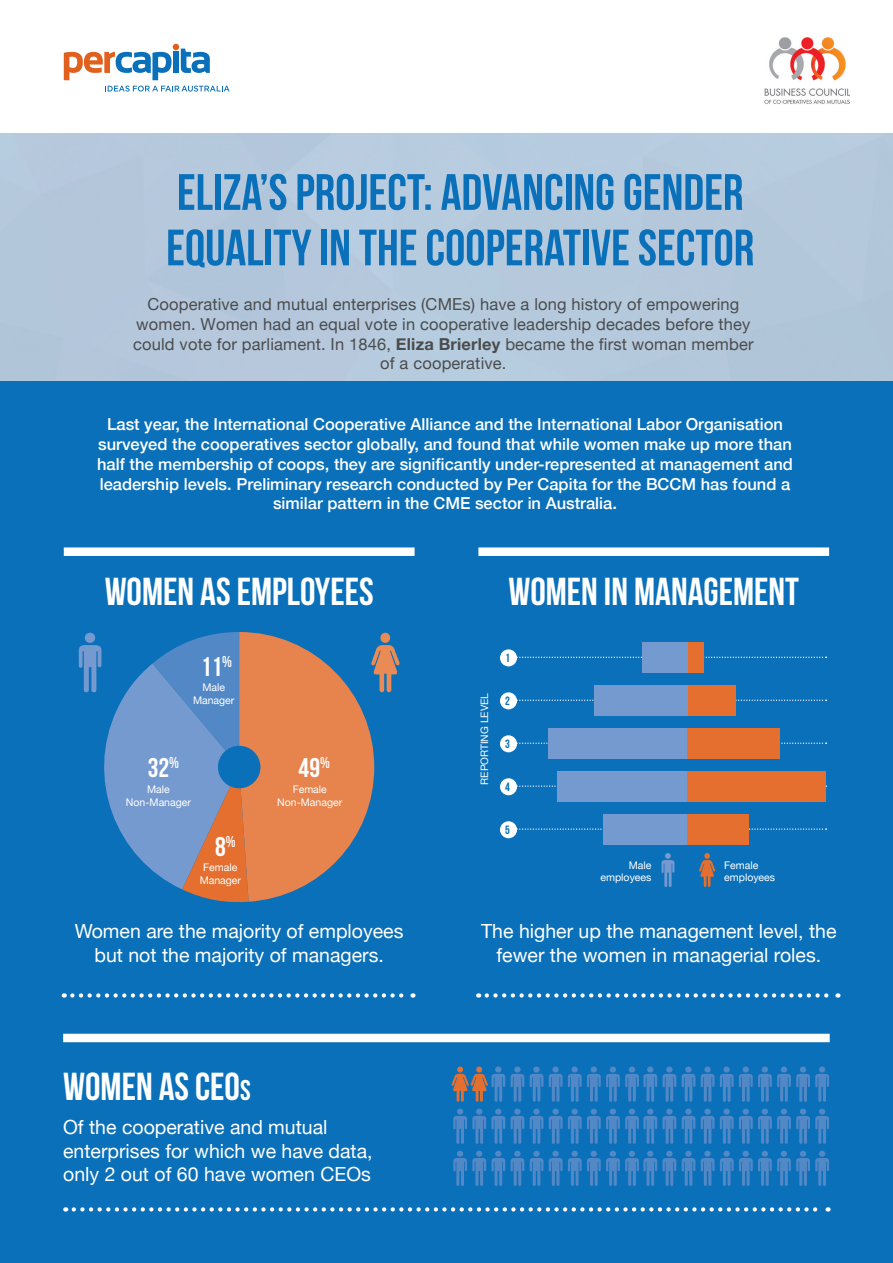
<style>
.page{position:relative;width:893px;height:1263px;background:#fff}
.page>*{position:absolute;margin:0;border:0;box-sizing:border-box;transform-origin:0 0}
.t1{font:51px/55.5px "Bebas Neue";color:#0970b9}
.t2{font:39px "Bebas Neue";color:#fff}
.t3{font:27px "Bebas Neue";color:#fff}
.t4{font:19.5px/23.4px "Helvetica Neue";color:#fff;text-align:center}
.t5{font:500 16.5px/19.8px "Helvetica Neue";color:#fff;text-align:center}
.t6{font:16.5px/19.8px "Helvetica Neue";letter-spacing:.01em;color:#4b4c4d;text-align:center}
.t7{font:12px "Bebas Neue";color:#0970b9}
.t8{font:10.5px/12.6px "Helvetica Neue";color:#fff;text-align:center}
.t9{font:10.35px "Helvetica Neue";color:#fff}
.s1{font-weight:700}
.s2{font-size:28.5px}
</style>
<div class="page">
<div style="left:0;top:133px;width:893px;height:249px;background:#b5c8dc"></div>
<div style="left:0;top:382px;width:893px;height:881px;background:#0970b9"></div>
<div style="left:64px;top:547px;width:351px;height:9px;background:#fff"></div>
<div style="left:63px;top:1034px;width:767px;height:8px;background:#fff"></div>
<div style="left:478px;top:547px;width:351px;height:9px;background:#fff"></div>
<svg style="left:72px;top:993px;width:341px;height:4px"></svg>
<svg style="left:74px;top:1207px;width:755px;height:4px"></svg>
<svg style="left:487px;top:993px;width:351px;height:4px"></svg>
<svg style="left:661px;top:853px;width:13px;height:34px"></svg>
<svg style="left:453px;top:1108px;width:52px;height:36px"></svg>
<svg style="left:453px;top:1151px;width:52px;height:35px"></svg>
<svg style="left:682px;top:1108px;width:13px;height:36px"></svg>
<svg style="left:682px;top:1151px;width:13px;height:35px"></svg>
<svg style="left:682px;top:1066px;width:13px;height:36px"></svg>
<svg style="left:511px;top:1108px;width:13px;height:36px"></svg>
<svg style="left:511px;top:1151px;width:13px;height:35px"></svg>
<svg style="left:511px;top:1066px;width:13px;height:36px"></svg>
<svg style="left:701px;top:1108px;width:13px;height:36px"></svg>
<svg style="left:701px;top:1151px;width:13px;height:35px"></svg>
<svg style="left:701px;top:1066px;width:13px;height:36px"></svg>
<svg style="left:530px;top:1108px;width:13px;height:36px"></svg>
<svg style="left:530px;top:1151px;width:13px;height:35px"></svg>
<svg style="left:530px;top:1066px;width:13px;height:36px"></svg>
<svg style="left:549px;top:1108px;width:127px;height:36px"></svg>
<svg style="left:549px;top:1151px;width:127px;height:35px"></svg>
<svg style="left:549px;top:1066px;width:127px;height:36px"></svg>
<svg style="left:720px;top:1108px;width:109px;height:36px"></svg>
<svg style="left:720px;top:1151px;width:109px;height:35px"></svg>
<svg style="left:720px;top:1066px;width:109px;height:36px"></svg>
<svg style="left:451px;top:1066px;width:54px;height:36px"></svg>
<svg style="left:699px;top:853px;width:16px;height:34px"></svg>
<svg style="left:517px;top:657px;width:309px;height:1px"></svg>
<svg style="left:517px;top:700px;width:309px;height:1px"></svg>
<svg style="left:517px;top:742px;width:309px;height:2px"></svg>
<svg style="left:517px;top:785px;width:41px;height:2px"></svg>
<svg style="left:517px;top:828px;width:309px;height:2px"></svg>
<div style="left:687px;top:642px;width:17px;height:31px;background:#e46f2e"></div>
<div style="left:642px;top:642px;width:45px;height:31px;background:#759ad0"></div>
<div style="left:687px;top:685px;width:49px;height:31px;background:#e46f2e"></div>
<div style="left:594px;top:685px;width:93px;height:31px;background:#759ad0"></div>
<div style="left:687px;top:728px;width:93px;height:31px;background:#e46f2e"></div>
<div style="left:548px;top:728px;width:139px;height:31px;background:#759ad0"></div>
<div style="left:687px;top:771px;width:139px;height:31px;background:#e46f2e"></div>
<div style="left:558px;top:771px;width:129px;height:31px;background:#759ad0"></div>
<div style="left:687px;top:814px;width:61px;height:31px;background:#e46f2e"></div>
<div style="left:603px;top:814px;width:84px;height:31px;background:#759ad0"></div>
<img style="left:764px;top:37px;width:85px;height:67px">
<svg style="left:79px;top:632px;width:321px;height:271px"></svg>
<div style="left:218px;top:746px;width:42px;height:42px;background:#0970b9;border-radius:50%"></div>
<svg style="left:64px;top:44px;width:146px;height:36px"></svg>
<svg style="left:105px;top:86px;width:125px;height:6px"></svg>
<div style="left:500px;top:649px;width:17px;height:17px;background:#fff;border-radius:50%"></div>
<div style="left:500px;top:692px;width:17px;height:17px;background:#fff;border-radius:50%"></div>
<div style="left:500px;top:735px;width:17px;height:17px;background:#fff;border-radius:50%"></div>
<div style="left:500px;top:778px;width:17px;height:17px;background:#fff;border-radius:50%"></div>
<div style="left:500px;top:821px;width:17px;height:17px;background:#fff;border-radius:50%"></div>
<p class="t1" style="left:166px;top:164px;width:590px">ELIZA’S PROJECT: ADVANCING GENDER<br>EQUALITY IN THE COOPERATIVE SECTOR</p>
<p class="t6" style="left:133px;top:295px;width:622px">Cooperative and mutual enterprises (CMEs) have a long history of empowering women. Women had an equal vote in cooperative leadership decades before they could vote for parliament. In 1846, <span class="s1">Eliza Brierley</span> became the first woman member of a cooperative.</p>
<p class="t5" style="left:97px;top:413px;width:697px">Last year, the International Cooperative Alliance and the International Labor Organisation surveyed the cooperatives sector globally, and found that while women make up more than half the membership of coops, they are significantly under-represented at management and leadership levels. Preliminary research conducted by Per Capita for the BCCM has found a similar pattern in the CME sector in Australia.</p>
<p class="t2" style="left:105px;top:571px;width:271px">WOMEN AS EMPLOYEES</p>
<p class="t3" style="left:201px;top:652px;width:33px">11<sup>%</sup></p>
<p class="t8" style="left:193px;top:681px;width:43px">Male<br>Manager</p>
<p class="t3" style="left:148px;top:752px;width:33px">32<sup>%</sup></p>
<p class="t8" style="left:126px;top:784px;width:66px">Male<br>Non-Manager</p>
<p class="t3" style="left:215px;top:832px;width:22px">8<sup>%</sup></p>
<p class="t8" style="left:200px;top:862px;width:43px">Female<br>Manager</p>
<p class="t3" style="left:299px;top:752px;width:33px">49<sup>%</sup></p>
<p class="t8" style="left:277px;top:784px;width:66px">Female<br>Non-Manager</p>
<p class="t4" style="left:75px;top:921px;width:330px">Women are the majority of employees but not the majority of managers.</p>
<p class="t2" style="left:63px;top:1065px;width:189px">WOMEN AS CEO<span class="s2">S</span></p>
<p class="t4" style="left:63px;top:1116px;width:311px;text-align:left">Of the cooperative and mutual enterprises for which we have data, only 2 out of 60 have women CEOs</p>
<p class="t2" style="left:508px;top:571px;width:292px">WOMEN IN MANAGEMENT</p>
<p class="t9" style="left:477px;top:785px;width:93px;rotate:-90deg">REPORTING LEVEL</p>
<p class="t7" style="left:505px;top:652px;width:6px">1</p>
<p class="t7" style="left:505px;top:695px;width:6px">2</p>
<p class="t7" style="left:505px;top:738px;width:6px">3</p>
<p class="t7" style="left:505px;top:780px;width:6px">4</p>
<p class="t7" style="left:505px;top:823px;width:6px">5</p>
<p class="t8" style="left:600px;top:860px;width:52px;line-height:11.2px;text-align:right">Male employees</p>
<p class="t8" style="left:724px;top:860px;width:52px;line-height:11.2px;text-align:left">Female employees</p>
<p class="t4" style="left:481px;top:921px;width:357px">The higher up the management level, the fewer the women in managerial roles.</p>
</div>
